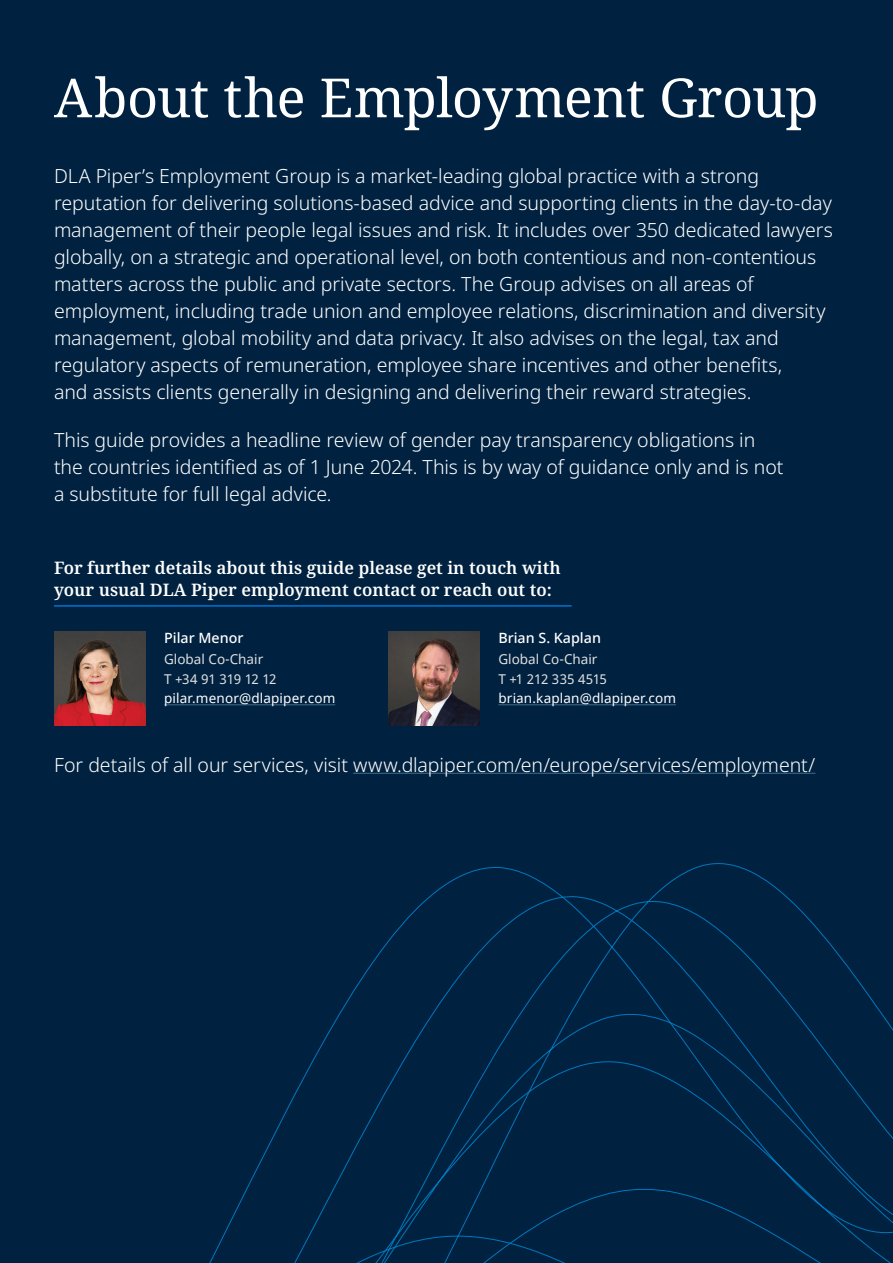
<style>
.page{position:relative;width:893px;height:1263px;background:#002240}
.page>*{position:absolute;margin:0;border:0;box-sizing:border-box;transform-origin:0 0}
.t1{font:54px "Noto Serif";letter-spacing:-.015em;color:#fff}
.t2{font:300 19.5px/27px "Noto Sans";letter-spacing:-.005em;color:#fff}
.t3{font:600 17.25px/21.8px "Noto Serif";color:#fff}
.t4{font:500 14.25px "Noto Sans";color:#fff}
.t5{font:13.5px/19.5px "Noto Sans";color:#e0e0e0}
.t6{font:13.5px "Noto Sans";letter-spacing:.01em;color:#fff}
</style>
<div class="page">
<hr style="left:54px;top:605px;width:518px;height:2px;background:#0073cf">
<img style="left:54px;top:631px;width:92px;height:47px">
<img style="left:388px;top:631px;width:92px;height:47px">
<svg style="left:54px;top:678px;width:839px;height:585px"></svg>
<hr style="left:164px;top:704px;width:171px;height:1px;background:#406d8a">
<hr style="left:498px;top:704px;width:178px;height:1px;background:#406d8a">
<h1 class="t1" style="left:54px;top:61px;width:766px">About the Employment Group</h1>
<p class="t2" style="left:54px;top:162px;width:780px">DLA Piper’s Employment Group is a market-leading global practice with a strong reputation for delivering solutions‑based advice and supporting clients in the day-to-day management of their people legal issues and risk. It includes over 350 dedicated lawyers globally, on a strategic and operational level, on both contentious and non‑contentious matters across the public and private sectors. The Group advises on all areas of employment, including trade union and employee relations, discrimination and diversity management, global mobility and data privacy. It also advises on the legal, tax and regulatory aspects of remuneration, employee share incentives and other benefits,<br>and assists clients generally in designing and delivering their reward strategies.</p>
<p class="t2" style="left:54px;top:427px;width:731px">This guide provides a headline review of gender pay transparency obligations in the countries identified as of 1 June 2024. This is by way of guidance only and is not a substitute for full legal advice.</p>
<p class="t3" style="left:54px;top:558px;width:508px">For further details about this guide please get in touch with your usual DLA Piper employment contact or reach out to:</p>
<p class="t4" style="left:164px;top:627px;width:81px">Pilar Menor</p>
<p class="t5" style="left:164px;top:650px;width:114px">Global Co-Chair<br>T +34 91 319 12 12</p>
<p class="t6" style="left:164px;top:689px;width:173px">pilar.menor@dlapiper.com</p>
<p class="t4" style="left:498px;top:627px;width:104px">Brian S. Kaplan</p>
<p class="t5" style="left:498px;top:650px;width:110px">Global Co-Chair<br>T +1 212 335 4515</p>
<p class="t6" style="left:498px;top:689px;width:179px">brian.kaplan@dlapiper.com</p>
<p class="t2" style="left:54px;top:752px;width:763px">For details of all our services, visit www.dlapiper.com/en/europe/services/employment/</p>
</div>
